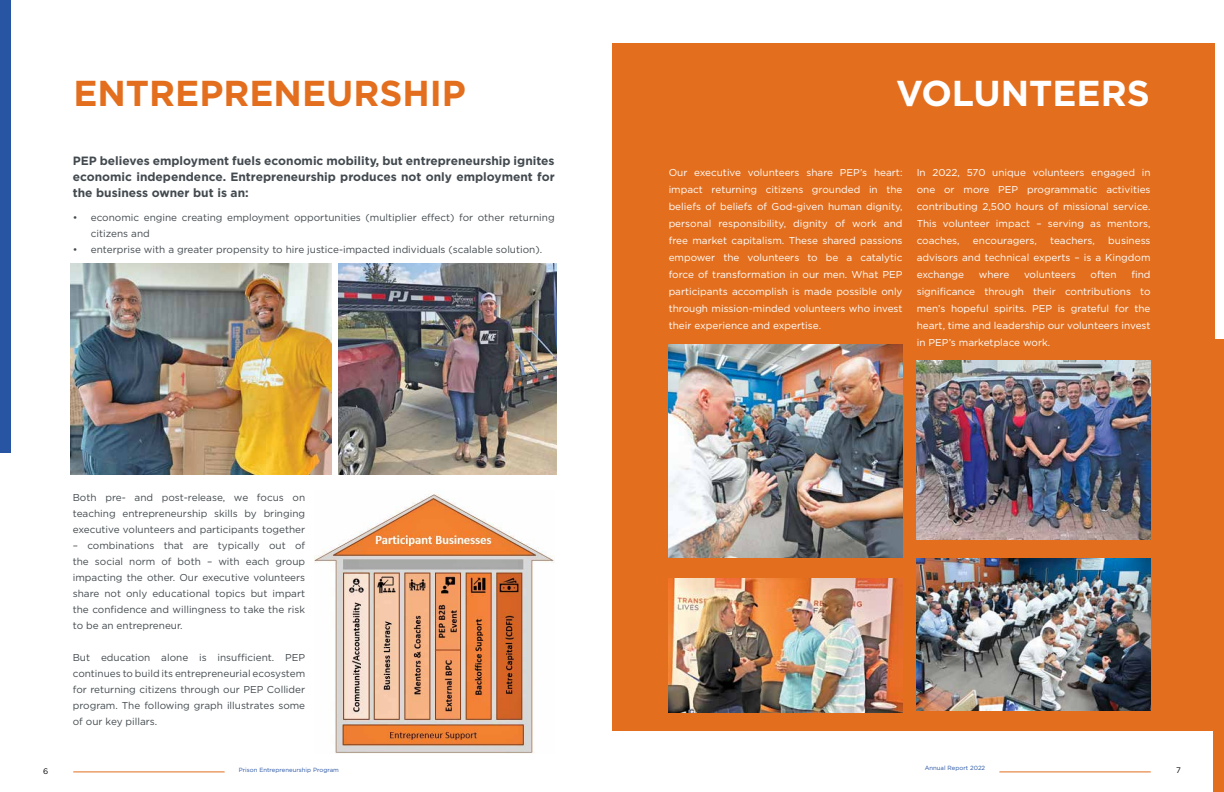
<style>
.page{position:relative;width:1224px;height:792px;background:#fff}
.page>*{position:absolute;margin:0;border:0;box-sizing:border-box;transform-origin:0 0}
.t1{font:700 36px "Gotham";color:#e36f1e}
.t2{font:700 36px "Gotham";color:#fff}
.t3{font:700 12px/16px "Gotham";color:#434a4f;text-align:justify}
.t4{font:10px/17px "Gotham";color:#fff;text-align:justify}
.t5{font:10px/16px "Gotham";color:#434a4f;text-align:justify}
.t6{font:8px "Gotham";color:#000}
.t7{font:6px "Gotham";letter-spacing:.005em;color:#2754a3}
</style>
<div class="page">
<hr style="left:999px;top:771px;width:152px;height:1px;background:#e36f1e">
<hr style="left:73px;top:771px;width:152px;height:1px;background:#e36f1e">
<div style="left:612px;top:43px;width:603px;height:688px;background:#e36f1e"></div>
<img style="left:917px;top:360px;width:234px;height:180px">
<img style="left:71px;top:263px;width:261px;height:212px">
<img style="left:669px;top:345px;width:234px;height:213px">
<img style="left:315px;top:494px;width:239px;height:259px">
<img style="left:339px;top:263px;width:218px;height:212px">
<img style="left:917px;top:558px;width:234px;height:153px">
<img style="left:669px;top:578px;width:234px;height:134px">
<div style="left:1214px;top:339px;width:10px;height:453px;background:#e36f1e"></div>
<div style="left:0;top:0;width:10px;height:453px;background:#2754a3"></div>
<h1 class="t1" style="left:73px;top:69px;width:394px">ENTREPRENEURSHIP</h1>
<h1 class="t2" style="left:896px;top:69px;width:255px">VOLUNTEERS</h1>
<p class="t3" style="left:73px;top:152px;width:483px">PEP believes employment fuels economic mobility, but entrepreneurship ignites economic independence. Entrepreneurship produces not only employment for the business owner but is an:</p>
<p class="t5" style="left:91px;top:209px;width:465px;text-indent:-18px">• economic engine creating employment opportunities (multiplier effect) for other returning citizens and</p>
<p class="t5" style="left:73px;top:241px;width:471px">• enterprise with a greater propensity to hire justice-impacted individuals (scalable solution).</p>
<p class="t5" style="left:73px;top:489px;width:234px">Both pre- and post-release, we focus on teaching entrepreneurship skills by bringing executive volunteers and participants together</p>
<p class="t5" style="left:73px;top:537px;width:234px">– combinations that are typically out of the social norm of both – with each group impacting the other. Our executive volunteers share not only educational topics but impart the confidence and willingness to take the risk to be an entrepreneur.</p>
<p class="t5" style="left:73px;top:649px;width:234px">But education alone is insufficient. PEP continues to build its entrepreneurial ecosystem for returning citizens through our PEP Collider program. The following graph illustrates some of our key pillars.</p>
<p class="t4" style="left:669px;top:164px;width:235px">Our executive volunteers share PEP’s heart: impact returning citizens grounded in the beliefs of beliefs of God-given human dignity, personal responsibility, dignity of work and free market capitalism. These shared passions empower the volunteers to be a catalytic force of transformation in our men. What PEP participants accomplish is made possible only through mission-minded volunteers who invest their experience and expertise.</p>
<p class="t4" style="left:917px;top:164px;width:235px">In 2022, 570 unique volunteers engaged in one or more PEP programmatic activities contributing 2,500 hours of missional service.<br>This volunteer impact – serving as mentors, coaches,</p>
<p class="t4" style="left:917px;top:232px;width:235px;text-indent:192px">business advisors and technical experts – is a Kingdom exchange</p>
<p class="t4" style="left:973px;top:232px;width:65px">encouragers,</p>
<p class="t4" style="left:1050px;top:232px;width:46px">teachers,</p>
<p class="t4" style="left:917px;top:266px;width:235px;text-indent:215px">find significance through their contributions to men’s hopeful spirits. PEP is grateful for the heart, time and leadership our volunteers invest in PEP’s marketplace work.</p>
<p class="t4" style="left:979px;top:266px;width:32px">where</p>
<p class="t4" style="left:1024px;top:266px;width:53px">volunteers</p>
<p class="t4" style="left:1091px;top:266px;width:28px">often</p>
<p class="t7" style="left:925px;top:764px;width:62px">Annual Report 2022</p>
<p class="t6" style="left:43px;top:766px;width:7px">6</p>
<p class="t7" style="left:239px;top:766px;width:102px">Prison Entrepreneurship Program</p>
<p class="t6" style="left:1176px;top:765px;width:6px">7</p>
</div>
